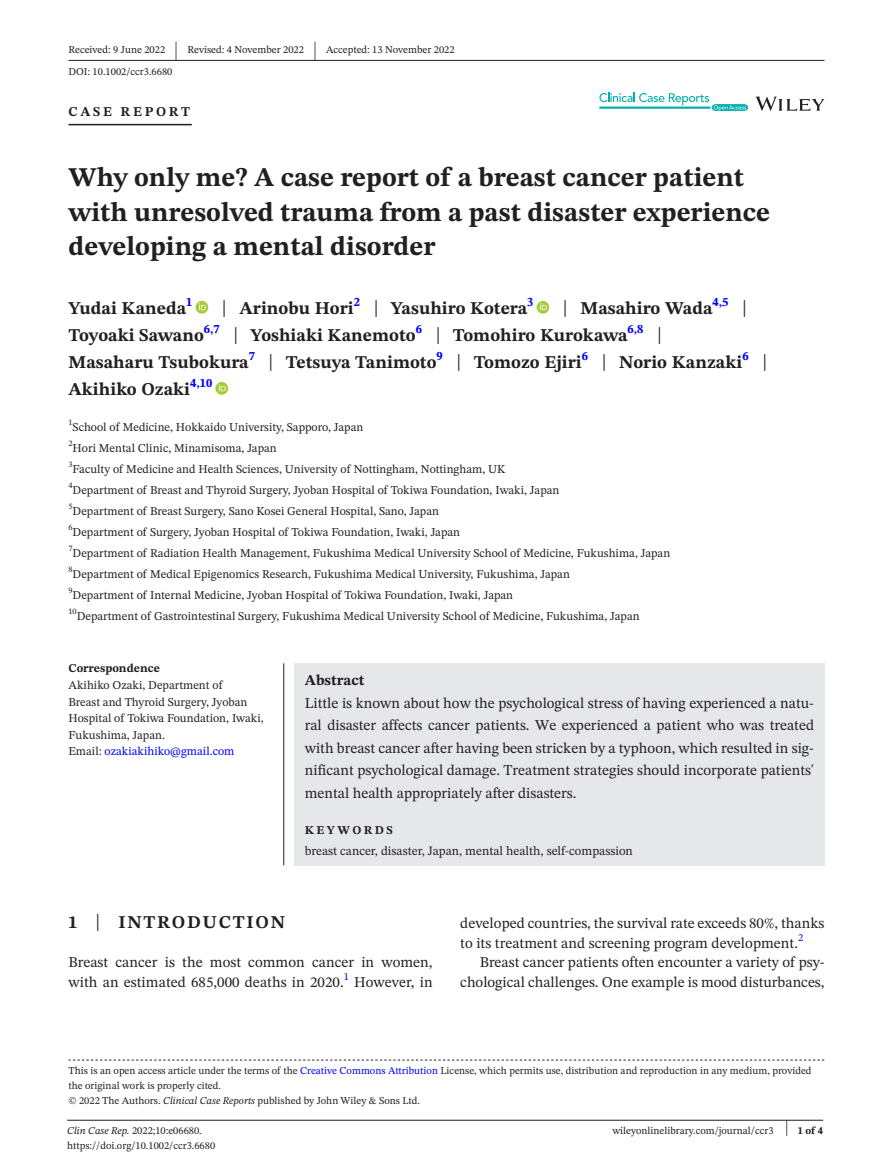
<style>
.page{position:relative;width:893px;height:1174px;background:#fff}
.page>*{position:absolute;margin:0;border:0;box-sizing:border-box;transform-origin:0 0}
.t1{font:700 27px/34.5px "STIX Two Text";color:#231f20}
.t2{font:25.65px "STIX Two Text";color:#231f20;scale:.49 1}
.t3{font:700 18px/27px "STIX Two Text";color:#231f20}
.t4{font:700 18px "STIX Two Text";letter-spacing:.1em;color:#231f20}
.t5{font:15px/22.5px "STIX Two Text";color:#231f20}
.t6{font:700 15px "STIX Two Text";color:#231f20}
.t7{font:700 13.5px "STIX Two Text";letter-spacing:.2em;color:#231f20}
.t8{font:12.75px "STIX Two Text";color:#231f20}
.t9{font:12px/16.5px "STIX Two Text";color:#231f20}
.t10{font:700 12px "STIX Two Text";color:#231f20}
.t11{font:700 12px "STIX Two Text";letter-spacing:.2em;color:#231f20}
.t12{font:10.5px/15px "STIX Two Text";color:#231f20}
.t13{font:700 10.5px "STIX Two Text";color:#231f20}
.t14{font:10.5px "STIX Two Text";color:#00f}
.t15{font:8.4px "STIX Two Text";color:#231f20}
.s1{font-weight:400;font-size:23.4px}
.s2{color:#00f}
.s3{font-weight:400;font-size:23.7px}
.s4{font-style:italic}
.s5{font-weight:400;font-size:22.2px}
</style>
<div class="page">
<hr style="left:67px;top:1119px;width:756px;height:1px;background:#231f20">
<svg style="left:756px;top:97px;width:68px;height:14px"></svg>
<svg style="left:599px;top:93px;width:149px;height:18px"></svg>
<hr style="left:68px;top:60px;width:756px;height:1px;background:#231f20">
<hr style="left:68px;top:124px;width:124px;height:1px;background:#231f20">
<svg style="left:196px;top:301px;width:12px;height:13px"></svg>
<svg style="left:199px;top:303px;width:7px;height:7px"></svg>
<svg style="left:536px;top:301px;width:13px;height:13px"></svg>
<svg style="left:540px;top:303px;width:7px;height:7px"></svg>
<svg style="left:215px;top:382px;width:13px;height:13px"></svg>
<svg style="left:219px;top:384px;width:7px;height:7px"></svg>
<svg style="left:68px;top:1059px;width:756px;height:1px"></svg>
<div style="left:294px;top:663px;width:530px;height:202px;background:#e6e7e9"></div>
<hr style="left:283px;top:663px;width:1px;height:202px;background:#231f20">
<p class="t12" style="left:68px;top:42px;width:98px">Received: 9 June 2022</p>
<h2 class="t2" style="left:175px;top:32px;width:8px">|</h2>
<p class="t12" style="left:187px;top:42px;width:118px">Revised: 4 November 2022</p>
<h2 class="t2" style="left:313px;top:32px;width:8px">|</h2>
<p class="t12" style="left:326px;top:42px;width:130px">Accepted: 13 November 2022</p>
<p class="t12" style="left:68px;top:64px;width:105px">DOI: 10.1002/ccr3.6680</p>
<p class="t7" style="left:68px;top:101px;width:123px">CASE REPORT</p>
<h1 class="t1" style="left:68px;top:161px;width:703px">Why only me? A case report of a breast cancer patient with unresolved trauma from a past disaster experience developing a mental disorder</h1>
<h3 class="t3" style="left:68px;top:295px;width:126px">Yudai Kaneda<sup>1</sup></h3>
<h3 class="t3" style="left:222px;top:295px;width:313px"><span class="s1">|</span> Arinobu Hori<sup>2</sup> <span class="s1">|</span> Yasuhiro Kotera<sup>3</sup></h3>
<h3 class="t3" style="left:68px;top:295px;width:700px;text-indent:494px"><span class="s1">|</span> Masahiro Wada<sup>4,5</sup> <span class="s1">| </span>Toyoaki Sawano<sup>6,7</sup> <span class="s1">|</span> Yoshiaki Kanemoto<sup>6</sup> <span class="s1">|</span> Tomohiro Kurokawa<sup>6,8</sup> <span class="s1">|<br></span>Masaharu Tsubokura<sup>7</sup> <span class="s1">|</span> Tetsuya Tanimoto<sup>9</sup> <span class="s1">|</span> Tomozo Ejiri<sup>6</sup> <span class="s1">|</span> Norio Kanzaki<sup>6</sup> <span class="s1">| </span>Akihiko Ozaki<sup>4,10</sup></h3>
<p class="t15" style="left:68px;top:416px;width:6px">1</p>
<p class="t9" style="left:73px;top:418px;width:292px">School of Medicine, Hokkaido University, Sapporo, Japan</p>
<p class="t15" style="left:68px;top:437px;width:6px">2</p>
<p class="t9" style="left:73px;top:439px;width:206px">Hori Mental Clinic, Minamisoma, Japan</p>
<p class="t15" style="left:68px;top:458px;width:6px">3</p>
<p class="t9" style="left:73px;top:460px;width:434px">Faculty of Medicine and Health Sciences, University of Nottingham, Nottingham, UK</p>
<p class="t15" style="left:68px;top:479px;width:6px">4</p>
<p class="t9" style="left:73px;top:481px;width:488px">Department of Breast and Thyroid Surgery, Jyoban Hospital of Tokiwa Foundation, Iwaki, Japan</p>
<p class="t15" style="left:68px;top:500px;width:6px">5</p>
<p class="t9" style="left:73px;top:502px;width:368px">Department of Breast Surgery, Sano Kosei General Hospital, Sano, Japan</p>
<p class="t15" style="left:68px;top:521px;width:6px">6</p>
<p class="t9" style="left:73px;top:523px;width:389px">Department of Surgery, Jyoban Hospital of Tokiwa Foundation, Iwaki, Japan</p>
<p class="t15" style="left:68px;top:542px;width:6px">7</p>
<p class="t9" style="left:73px;top:544px;width:599px">Department of Radiation Health Management, Fukushima Medical University School of Medicine, Fukushima, Japan</p>
<p class="t15" style="left:68px;top:563px;width:6px">8</p>
<p class="t9" style="left:73px;top:565px;width:499px">Department of Medical Epigenomics Research, Fukushima Medical University, Fukushima, Japan</p>
<p class="t15" style="left:68px;top:584px;width:6px">9</p>
<p class="t9" style="left:73px;top:586px;width:442px">Department of Internal Medicine, Jyoban Hospital of Tokiwa Foundation, Iwaki, Japan</p>
<p class="t15" style="left:68px;top:605px;width:10px">10</p>
<p class="t9" style="left:77px;top:607px;width:564px">Department of Gastrointestinal Surgery, Fukushima Medical University School of Medicine, Fukushima, Japan</p>
<p class="t10" style="left:68px;top:660px;width:93px">Correspondence</p>
<p class="t9" style="left:68px;top:676px;width:197px">Akihiko Ozaki, Department of<br>Breast and Thyroid Surgery, Jyoban<br>Hospital of Tokiwa Foundation, Iwaki,<br>Fukushima, Japan.<br>Email: <span class="s2">ozakiakihiko@gmail.com</span></p>
<p class="t6" style="left:305px;top:669px;width:61px">Abstract</p>
<p class="t5" style="left:305px;top:691px;width:511px;text-align:justify">Little is known about how the psychological stress of having experienced a natu&shy;ral disaster affects cancer patients. We experienced a patient who was treated with breast cancer after having been stricken by a typhoon, which resulted in sig&shy;nificant psychological damage. Treatment strategies should incorporate patients' mental health appropriately after disasters.</p>
<p class="t11" style="left:305px;top:821px;width:90px">KEYWORDS</p>
<p class="t8" style="left:305px;top:841px;width:330px">breast cancer, disaster, Japan, mental health, self-compassion</p>
<h3 class="t4" style="left:68px;top:909px;width:218px">1 <span class="s3">|</span> INTRODUCTION</h3>
<p class="t5" style="left:68px;top:952px;width:366px;line-height:19.5px">Breast cancer is the most common cancer in women, with an estimated 685,000 deaths in 2020.</p>
<p class="t14" style="left:344px;top:969px;width:7px">1</p>
<p class="t5" style="left:354px;top:970px;width:80px">However, in</p>
<p class="t5" style="left:460px;top:913px;width:366px;line-height:19.5px">developed countries, the survival rate exceeds 80%, thanks to its treatment and screening program development.</p>
<p class="t14" style="left:798px;top:930px;width:7px">2</p>
<p class="t5" style="left:460px;top:952px;width:366px;line-height:19.5px;text-align:right">Breast cancer patients often encounter a variety of psy&shy;chological challenges. One example is mood disturbances,</p>
<p class="t12" style="left:68px;top:1063px;width:745px">This is an open access article under the terms of the <span class="s2">Creative Commons Attribution</span> License, which permits use, distribution and reproduction in any medium, provided the original work is properly cited.<br>© 2022 The Authors. <span class="s4">Clinical Case Reports</span> published by John Wiley &amp; Sons Ltd.</p>
<p class="t12" style="left:67px;top:1123px;width:136px"><span class="s4">Clin Case Rep.</span> 2022;10:e06680.</p>
<p class="t13" style="left:785px;top:1123px;width:39px"><span class="s5">|</span> 1 of 4</p>
<p class="t12" style="left:67px;top:1138px;width:150px">https://doi.org/10.1002/ccr3.6680</p>
<p class="t12" style="left:612px;top:1123px;width:163px">wileyonlinelibrary.com/journal/ccr3</p>
</div>
